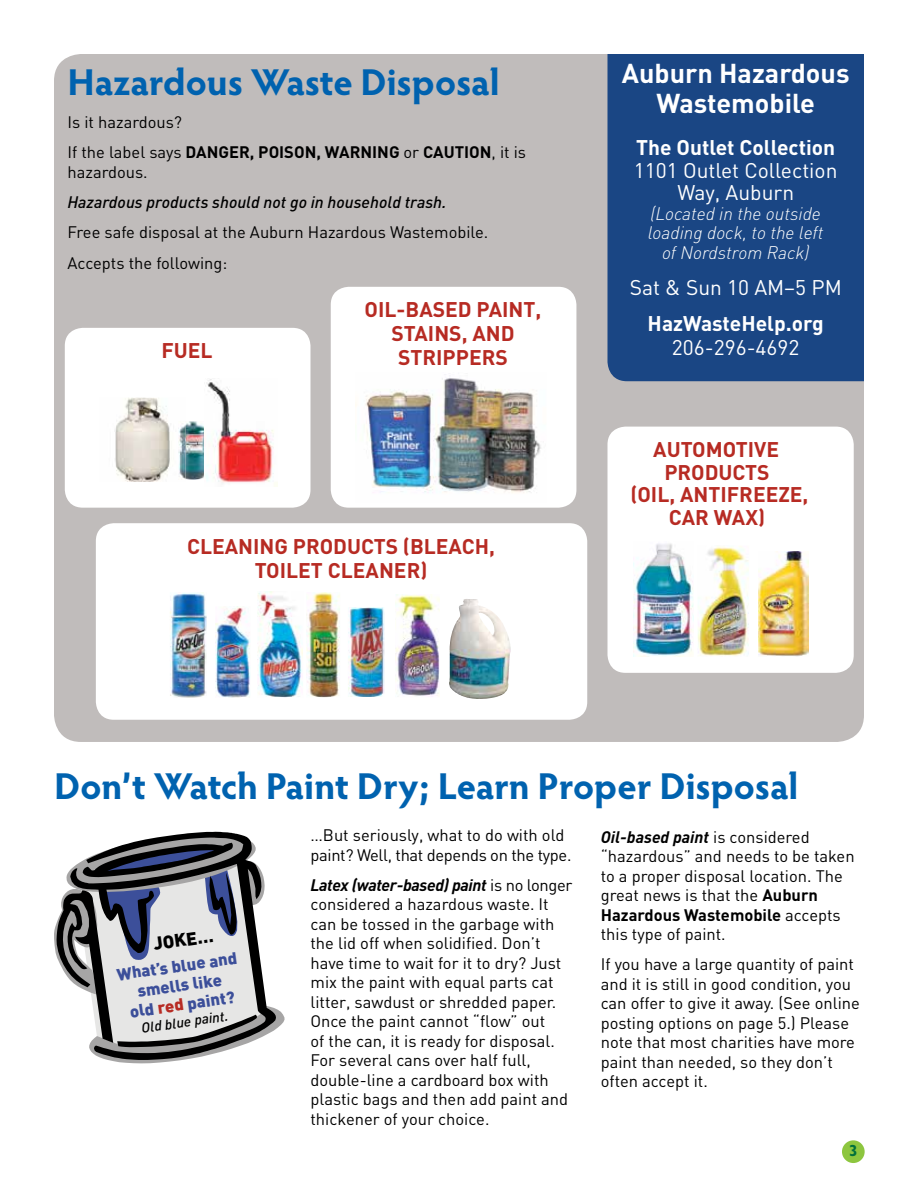
<style>
.page{position:relative;width:918px;height:1188px;background:#fff}
.page>*{position:absolute;margin:0;border:0;box-sizing:border-box;transform-origin:0 0}
.t1{font:700 37.5px "Hypatia Sans Pro";letter-spacing:-.005em;color:#0062af}
.t2{font:700 27px/30px "DIN";color:#fff;text-align:center}
.t3{font:700 21px/24px "DIN";color:#b72b23;text-align:center}
.t4{font:21px/22.5px "DIN";color:#fff;text-align:center}
.t5{font:700 21px "DIN";color:#fff}
.t6{font:italic 300 18px/19.5px "DIN";color:#fff;text-align:center}
.t7{font:900 18px "DIN";color:#000}
.t8{font:900 16.65px/19.2px "DIN";color:#3c4f9a;text-align:center}
.t9{font:16.5px/19.5px "DIN";color:#000}
.t10{font:16.5px/19.5px "DIN";letter-spacing:-.02em;color:#000}
.t11{font:italic 500 16.5px "DIN";color:#000}
.t12{font:700 16.5px "Hypatia Sans Pro";color:#00703c}
.t13{font:italic 500 14.1px "DIN";color:#000}
.s1{font-weight:700}
.s2{color:#b72b23}
.s3{font-weight:700;font-style:italic}
</style>
<div class="page">
<div style="left:842px;top:1140px;width:23px;height:23px;background:#8dc63f;border-radius:50%"></div>
<div style="left:54px;top:54px;width:810px;height:688px;background:#c0bcbb;border-radius:27px"></div>
<div style="left:608px;top:54px;width:256px;height:327px;background:#1a4684"></div>
<svg style="left:54px;top:834px;width:231px;height:229px"></svg>
<div style="left:96px;top:523px;width:491px;height:197px;background:#fff;border-radius:18px"></div>
<img style="left:348px;top:607px;width:36px;height:90px">
<img style="left:215px;top:606px;width:35px;height:92px">
<img style="left:170px;top:592px;width:37px;height:106px">
<img style="left:306px;top:592px;width:34px;height:105px">
<img style="left:257px;top:591px;width:46px;height:107px">
<img style="left:449px;top:599px;width:62px;height:100px">
<img style="left:395px;top:595px;width:45px;height:102px">
<div style="left:608px;top:427px;width:246px;height:246px;background:#fff;border-radius:18px"></div>
<img style="left:759px;top:551px;width:49px;height:105px">
<img style="left:633px;top:543px;width:60px;height:113px">
<img style="left:698px;top:546px;width:51px;height:110px">
<div style="left:65px;top:328px;width:246px;height:180px;background:#fff;border-radius:18px"></div>
<img style="left:115px;top:398px;width:55px;height:84px">
<img style="left:178px;top:421px;width:26px;height:59px">
<img style="left:205px;top:379px;width:72px;height:108px">
<div style="left:331px;top:287px;width:245px;height:221px;background:#fff;border-radius:18px"></div>
<img style="left:356px;top:374px;width:185px;height:119px">
<h1 class="t1" style="left:68px;top:56px;width:434px">Hazardous Waste Disposal</h1>
<p class="t9" style="left:68px;top:107px;width:460px;line-height:30px">Is it hazardous?<br>If the label says <span class="s1">DANGER, POISON, WARNING</span> or <span class="s1">CAUTION</span>, it is</p>
<p class="t9" style="left:68px;top:162px;width:82px">hazardous.</p>
<p class="t11" style="left:68px;top:191px;width:381px">Hazardous products should not go in household trash.</p>
<p class="t9" style="left:68px;top:216px;width:422px;line-height:31.5px">Free safe disposal at the Auburn Hazardous Wastemobile.<br>Accepts the following:</p>
<p class="t3" style="left:161px;top:338px;width:53px">FUEL</p>
<p class="t3" style="left:365px;top:297px;width:178px">OIL-BASED PAINT,<br>STAINS, AND<br>STRIPPERS</p>
<p class="t3" style="left:187px;top:533px;width:310px">CLEANING PRODUCTS (BLEACH,<br>TOILET CLEANER)</p>
<h2 class="t2" style="left:622px;top:57px;width:229px">Auburn Hazardous<br>Wastemobile</h2>
<p class="t5" style="left:636px;top:134px;width:201px">The Outlet Collection</p>
<p class="t4" style="left:634px;top:159px;width:205px">1101 Outlet Collection<br>Way, Auburn</p>
<p class="t6" style="left:648px;top:204px;width:177px">(Located in the outside loading dock, to the left of Nordstrom Rack)</p>
<p class="t4" style="left:630px;top:276px;width:214px">Sat &amp; Sun 10 AM–5 PM</p>
<p class="t5" style="left:648px;top:309px;width:178px">HazWasteHelp.org</p>
<p class="t4" style="left:672px;top:336px;width:129px">206-296-4692</p>
<p class="t3" style="left:630px;top:438px;width:180px;line-height:22.5px">AUTOMOTIVE<br>PRODUCTS<br>(OIL, ANTIFREEZE,<br>CAR WAX)</p>
<h1 class="t1" style="left:54px;top:759px;width:746px">Don’t Watch Paint Dry; Learn Proper Disposal</h1>
<p class="t7" style="left:152px;top:932px;width:62px;rotate:-8deg">JOKE…</p>
<p class="t8" style="left:116px;top:965px;width:123px;rotate:-8deg">What’s blue and smells like<br>old <span class="s2">red</span> paint?</p>
<p class="t13" style="left:140px;top:1019px;width:89px;rotate:-8deg">Old blue paint.</p>
<p class="t10" style="left:310px;top:826px;width:262px">…But seriously, what to do with old paint? Well, that depends on the type.</p>
<p class="t9" style="left:310px;top:875px;width:263px"><span class="s3">Latex (water-based) paint</span> is no longer considered a hazardous waste. It can be tossed in the garbage with the lid off when solidified. Don’t have time to wait for it to dry? Just mix the paint with equal parts cat litter, sawdust or shredded paper.<br>Once the paint cannot “flow” out<br>of the can, it is ready for disposal.<br>For several cans over half full, double-line a cardboard box with plastic bags and then add paint and thickener of your choice.</p>
<p class="t9" style="left:601px;top:827px;width:255px"><span class="s3">Oil-based paint</span> is considered “hazardous” and needs to be taken to a proper disposal location. The great news is that the <span class="s1">Auburn<br>Hazardous Wastemobile</span> accepts this type of paint.</p>
<p class="t9" style="left:601px;top:955px;width:261px">If you have a large quantity of paint and it is still in good condition, you can offer to give it away. (See online posting options on page 5.) Please note that most charities have more paint than needed, so they don’t often accept it.</p>
<p class="t12" style="left:849px;top:1139px;width:11px">3</p>
</div>
